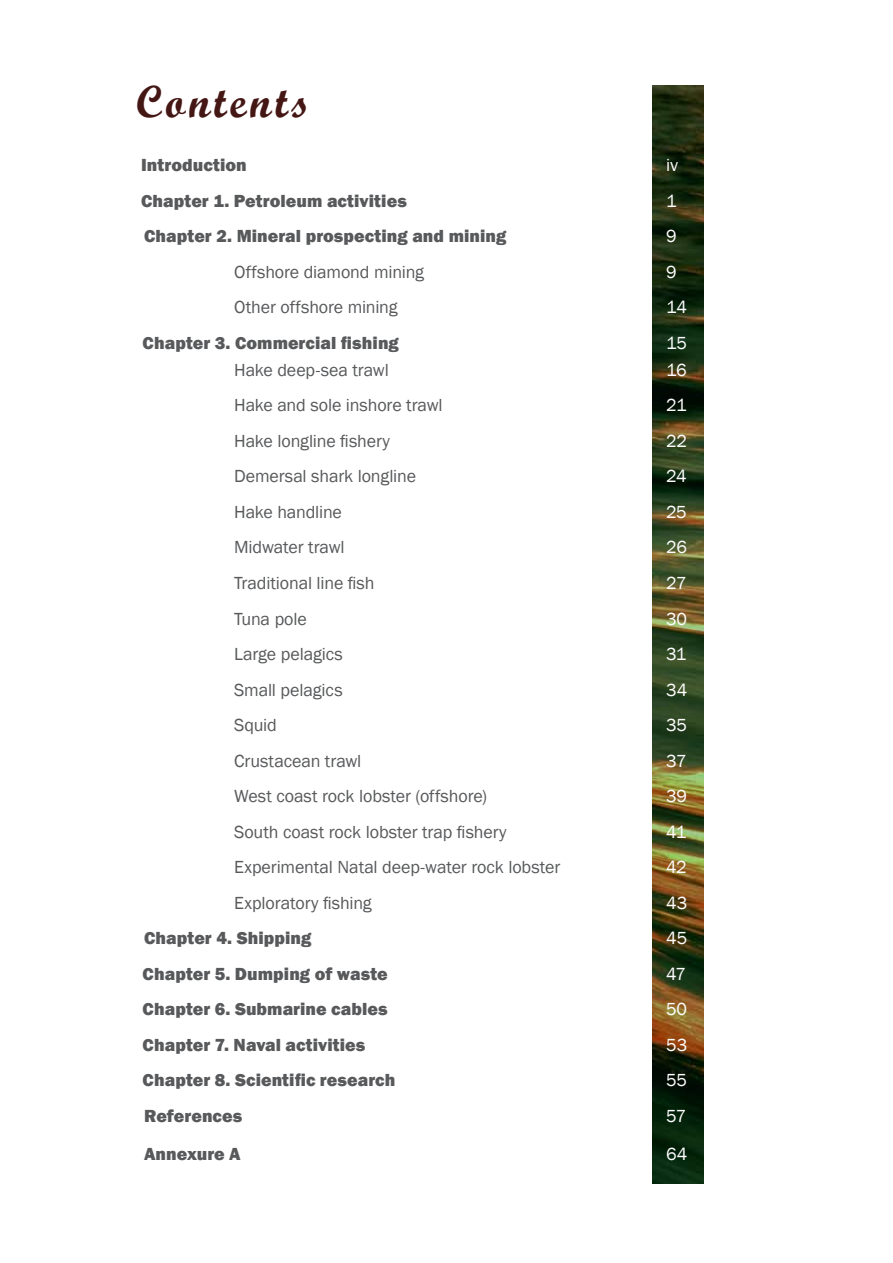
<style>
.page{position:relative;width:893px;height:1263px;background:#fff}
.page>*{position:absolute;margin:0;border:0;box-sizing:border-box;transform-origin:0 0}
.t1{font:45px "Script MT Bold";letter-spacing:.08em;color:#441715}
.t2{font:18px "Franklin Gothic";letter-spacing:-.005em;color:#58595b}
.t3{font:800 18px "Franklin Gothic";letter-spacing:.005em;color:#58595b}
.t4{font:18px "Franklin Gothic";letter-spacing:-.02em;color:#fff}
</style>
<div class="page">
<img style="left:652px;top:85px;width:52px;height:1099px">
<h1 class="t1" style="left:136px;top:74px;width:175px">Contents</h1>
<p class="t3" style="left:141px;top:154px;width:107px">Introduction</p>
<p class="t4" style="left:666px;top:154px;width:14px">iv</p>
<p class="t3" style="left:141px;top:189px;width:267px">Chapter 1. Petroleum activities</p>
<p class="t4" style="left:666px;top:190px;width:12px">1</p>
<p class="t3" style="left:144px;top:225px;width:364px">Chapter 2. Mineral prospecting and mining</p>
<p class="t4" style="left:666px;top:225px;width:12px">9</p>
<p class="t2" style="left:234px;top:261px;width:191px">Offshore diamond mining</p>
<p class="t4" style="left:666px;top:261px;width:12px">9</p>
<p class="t2" style="left:234px;top:296px;width:165px">Other offshore mining</p>
<p class="t4" style="left:666px;top:296px;width:22px">14</p>
<p class="t3" style="left:143px;top:331px;width:258px">Chapter 3. Commercial fishing</p>
<p class="t4" style="left:666px;top:332px;width:22px">15</p>
<p class="t2" style="left:234px;top:359px;width:156px">Hake deep-sea trawl</p>
<p class="t4" style="left:666px;top:359px;width:22px">16</p>
<p class="t2" style="left:234px;top:394px;width:210px">Hake and sole inshore trawl</p>
<p class="t4" style="left:666px;top:394px;width:22px">21</p>
<p class="t2" style="left:234px;top:430px;width:157px">Hake longline fishery</p>
<p class="t4" style="left:666px;top:430px;width:22px">22</p>
<p class="t2" style="left:234px;top:465px;width:183px">Demersal shark longline</p>
<p class="t4" style="left:666px;top:465px;width:22px">24</p>
<p class="t2" style="left:234px;top:501px;width:109px">Hake handline</p>
<p class="t4" style="left:666px;top:501px;width:22px">25</p>
<p class="t2" style="left:234px;top:536px;width:112px">Midwater trawl</p>
<p class="t4" style="left:666px;top:536px;width:22px">26</p>
<p class="t2" style="left:234px;top:572px;width:142px">Traditional line fish</p>
<p class="t4" style="left:666px;top:572px;width:22px">27</p>
<p class="t2" style="left:234px;top:607px;width:74px">Tuna pole</p>
<p class="t4" style="left:666px;top:607px;width:22px">30</p>
<p class="t2" style="left:234px;top:643px;width:110px">Large pelagics</p>
<p class="t4" style="left:666px;top:643px;width:22px">31</p>
<p class="t2" style="left:234px;top:678px;width:110px">Small pelagics</p>
<p class="t4" style="left:666px;top:678px;width:23px">34</p>
<p class="t2" style="left:234px;top:714px;width:44px">Squid</p>
<p class="t4" style="left:666px;top:714px;width:23px">35</p>
<p class="t2" style="left:234px;top:749px;width:129px">Crustacean trawl</p>
<p class="t4" style="left:666px;top:749px;width:22px">37</p>
<p class="t2" style="left:234px;top:785px;width:254px">West coast rock lobster (offshore)</p>
<p class="t4" style="left:666px;top:785px;width:22px">39</p>
<p class="t2" style="left:234px;top:820px;width:274px">South coast rock lobster trap fishery</p>
<p class="t4" style="left:666px;top:820px;width:22px">41</p>
<p class="t2" style="left:234px;top:856px;width:328px">Experimental Natal deep-water rock lobster</p>
<p class="t4" style="left:666px;top:856px;width:22px">42</p>
<p class="t2" style="left:234px;top:891px;width:139px">Exploratory fishing</p>
<p class="t4" style="left:666px;top:891px;width:23px">43</p>
<p class="t3" style="left:144px;top:926px;width:169px">Chapter 4. Shipping</p>
<p class="t4" style="left:666px;top:927px;width:23px">45</p>
<p class="t3" style="left:143px;top:962px;width:246px">Chapter 5. Dumping of waste</p>
<p class="t4" style="left:666px;top:962px;width:21px">47</p>
<p class="t3" style="left:143px;top:997px;width:246px">Chapter 6. Submarine cables</p>
<p class="t4" style="left:666px;top:998px;width:22px">50</p>
<p class="t3" style="left:143px;top:1033px;width:224px">Chapter 7. Naval activities</p>
<p class="t4" style="left:666px;top:1033px;width:23px">53</p>
<p class="t3" style="left:143px;top:1068px;width:254px">Chapter 8. Scientific research</p>
<p class="t4" style="left:666px;top:1069px;width:22px">55</p>
<p class="t3" style="left:144px;top:1104px;width:100px">References</p>
<p class="t4" style="left:666px;top:1104px;width:22px">57</p>
<p class="t3" style="left:144px;top:1142px;width:98px">Annexure A</p>
<p class="t4" style="left:666px;top:1143px;width:23px">64</p>
</div>
